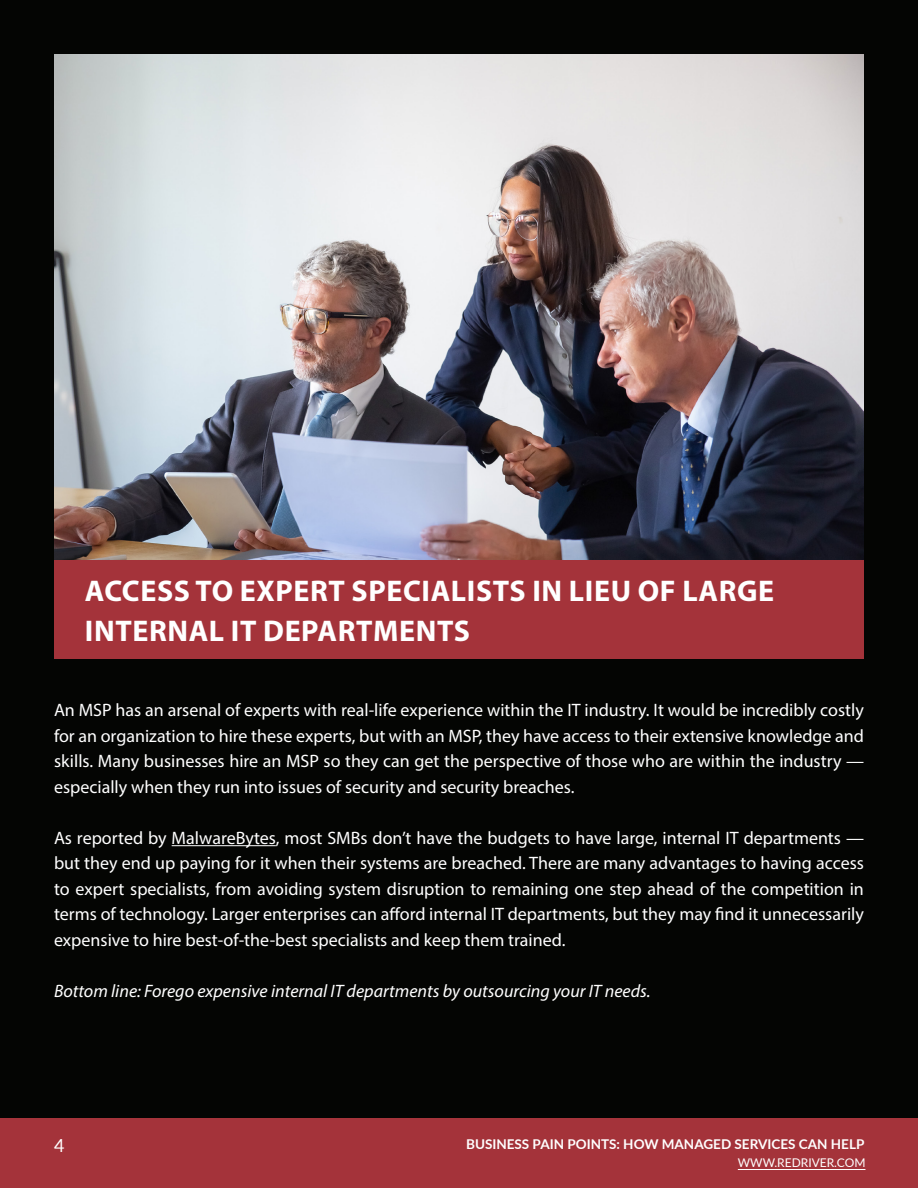
<style>
.page{position:relative;width:918px;height:1188px;background:#fff}
.page>*{position:absolute;margin:0;border:0;box-sizing:border-box;transform-origin:0 0}
.t1{font:700 30px/40.5px "Myriad Pro";letter-spacing:.02em;color:#fff}
.t2{font:18px/25.5px "Myriad Pro";color:#fff;text-align:justify}
.t3{font:italic 18px "Myriad Pro";color:#fff}
.t4{font:18px "Lato";color:#fff}
.t5{font:700 13.5px "Lato";color:#fff}
.t6{font:12px "Lato";color:#fff}
</style>
<div class="page">
<div style="left:0;top:1118px;width:918px;height:70px;background:#a4333a"></div>
<hr style="left:738px;top:1169px;width:127px;height:1px;background:#fff">
<div style="left:0;top:0;width:918px;height:1118px;background:#040503"></div>
<img style="left:54px;top:54px;width:810px;height:506px">
<div style="left:54px;top:560px;width:810px;height:99px;background:#a4333a"></div>
<hr style="left:172px;top:845px;width:104px;height:1px;background:#fff">
<p class="t1" style="left:85px;top:569px;width:691px">ACCESS TO EXPERT SPECIALISTS IN LIEU OF LARGE<br>INTERNAL IT DEPARTMENTS</p>
<p class="t2" style="left:54px;top:697px;width:812px">An MSP has an arsenal of experts with real-life experience within the IT industry. It would be incredibly costly for an organization to hire these experts, but with an MSP, they have access to their extensive knowledge and skills. Many businesses hire an MSP so they can get the perspective of those who are within the industry — especially when they run into issues of security and security breaches.</p>
<p class="t2" style="left:54px;top:825px;width:812px">As reported by MalwareBytes, most SMBs don’t have the budgets to have large, internal IT departments — but they end up paying for it when their systems are breached. There are many advantages to having access to expert specialists, from avoiding system disruption to remaining one step ahead of the competition in terms of technology. Larger enterprises can afford internal IT departments, but they may find it unnecessarily expensive to hire best-of-the-best specialists and keep them trained.</p>
<p class="t3" style="left:54px;top:980px;width:598px">Bottom line: Forego expensive internal IT departments by outsourcing your IT needs.</p>
<p class="t4" style="left:54px;top:1132px;width:12px">4</p>
<p class="t5" style="left:466px;top:1134px;width:400px">BUSINESS PAIN POINTS: HOW MANAGED SERVICES CAN HELP</p>
<p class="t6" style="left:738px;top:1154px;width:129px">WWW.REDRIVER.COM</p>
</div>
